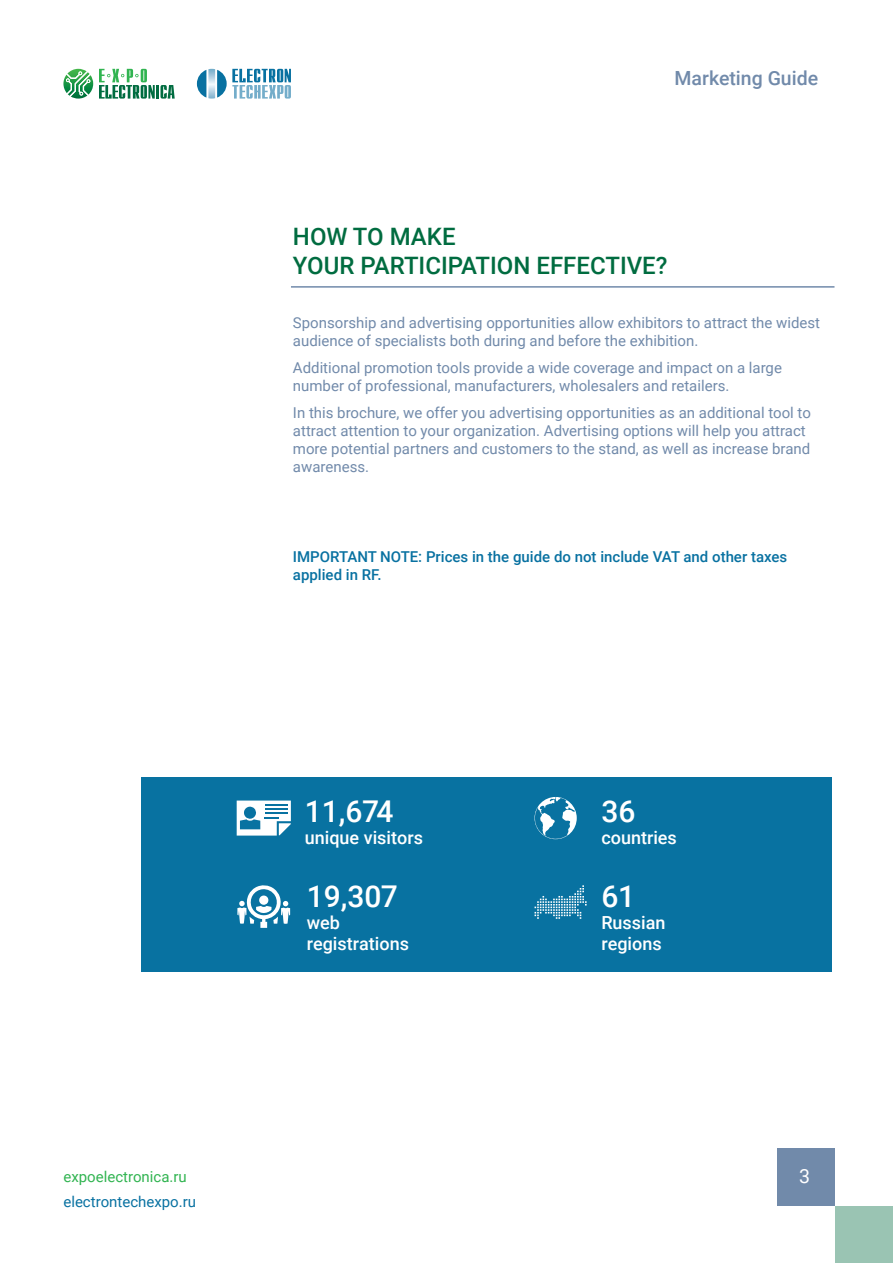
<style>
.page{position:relative;width:893px;height:1263px;background:#fff}
.page>*{position:absolute;margin:0;border:0;box-sizing:border-box;transform-origin:0 0}
.t1{font:500 30px "Roboto";letter-spacing:-.005em;color:#fff}
.t2{font:500 24px/28.8px "Roboto";color:#006c40}
.t3{font:500 19.5px "Roboto";color:#718aaa}
.t4{font:19.5px "Roboto";color:#fff}
.t5{font:500 18px/21.6px "Roboto";color:#fff}
.t6{font:15px/18px "Roboto";color:#718aaa}
.t7{font:500 15px/18px "Roboto";color:#0871a1}
.t8{font:15px "Roboto";color:#0871a1}
.t9{font:15px "Roboto";color:#31b451}
</style>
<div class="page">
<svg style="left:99px;top:69px;width:76px;height:30px"></svg>
<svg style="left:63px;top:69px;width:30px;height:30px"></svg>
<svg style="left:197px;top:69px;width:94px;height:30px"></svg>
<div style="left:835px;top:1206px;width:58px;height:57px;background:#9ac4b3"></div>
<div style="left:777px;top:1148px;width:58px;height:58px;background:#718aaa"></div>
<hr style="left:291px;top:286px;width:543px;height:2px;background:#718aaa">
<div style="left:141px;top:777px;width:691px;height:195px;background:#0872a1"></div>
<svg style="left:237px;top:800px;width:54px;height:35px"></svg>
<svg style="left:237px;top:885px;width:53px;height:43px"></svg>
<svg style="left:534px;top:797px;width:43px;height:43px"></svg>
<svg style="left:534px;top:885px;width:53px;height:34px"></svg>
<p class="t9" style="left:63px;top:1166px;width:125px">expoelectronica.ru</p>
<p class="t8" style="left:63px;top:1191px;width:134px">electrontechexpo.ru</p>
<h3 class="t3" style="left:674px;top:65px;width:145px">Marketing Guide</h3>
<h2 class="t2" style="left:293px;top:221px;width:376px">HOW TO MAKE<br>YOUR PARTICIPATION EFFECTIVE?</h2>
<p class="t6" style="left:293px;top:313px;width:529px">Sponsorship and advertising opportunities allow exhibitors to attract the widest audience of specialists both during and before the exhibition.</p>
<p class="t6" style="left:293px;top:358px;width:490px">Additional promotion tools provide a wide coverage and impact on a large number of professional, manufacturers, wholesalers and retailers.</p>
<p class="t6" style="left:293px;top:403px;width:519px">In this brochure, we offer you advertising opportunities as an additional tool to attract attention to your organization. Advertising options will help you attract more potential partners and customers to the stand, as well as increase brand awareness.</p>
<p class="t7" style="left:293px;top:547px;width:496px">IMPORTANT NOTE: Prices in the guide do not include VAT and other taxes applied in RF.</p>
<h1 class="t1" style="left:305px;top:791px;width:90px">11,674</h1>
<p class="t5" style="left:305px;top:826px;width:120px">unique visitors</p>
<h1 class="t1" style="left:307px;top:875px;width:93px">19,307</h1>
<p class="t5" style="left:307px;top:911px;width:104px">web registrations</p>
<h1 class="t1" style="left:601px;top:791px;width:36px">36</h1>
<p class="t5" style="left:601px;top:826px;width:77px">countries</p>
<h1 class="t1" style="left:601px;top:875px;width:35px">61</h1>
<p class="t5" style="left:601px;top:911px;width:66px">Russian regions</p>
<h3 class="t4" style="left:799px;top:1162px;width:12px">3</h3>
</div>
